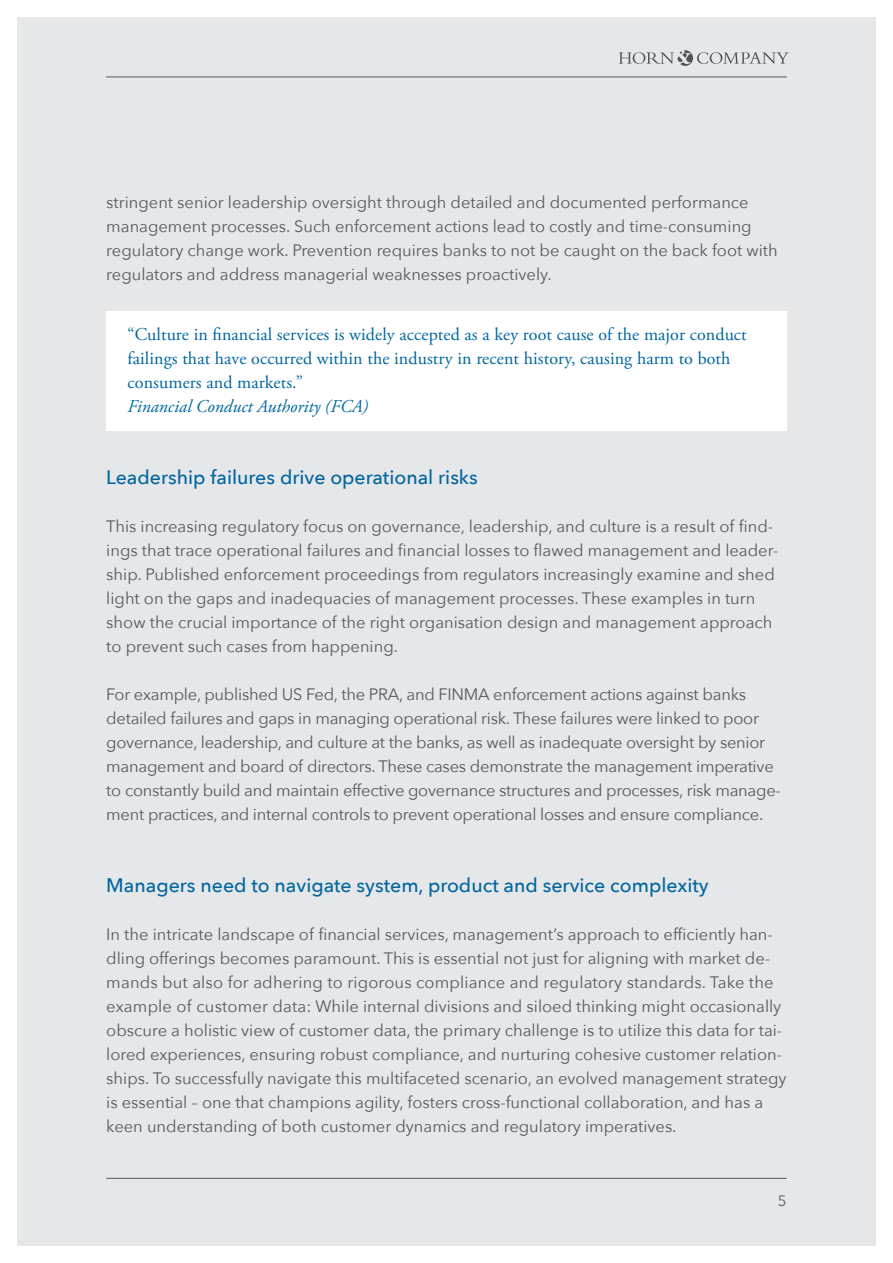
<style>
.page{position:relative;width:893px;height:1263px;background:#fff}
.page>*{position:absolute;margin:0;border:0;box-sizing:border-box;transform-origin:0 0}
.t1{font:500 19.5px "Avenir Next";color:#01669f}
.t2{font:18px/24px "Adobe Garamond Pro";letter-spacing:.005em;color:#01669f}
.t3{font:italic 18px "Adobe Garamond Pro";color:#01669f}
.t4{font:16.5px/24px "Avenir Next";color:#57585a}
.t5{font:15px "Avenir Next";color:#57585a}
</style>
<div class="page">
<div style="left:17px;top:17px;width:859px;height:1229px;background:#e6e7e9"></div>
<div style="left:106px;top:311px;width:681px;height:119px;background:#fff"></div>
<hr style="left:106px;top:77px;width:681px;height:1px;background:#57585a">
<hr style="left:106px;top:1178px;width:681px;height:1px;background:#57585a">
<svg style="left:619px;top:50px;width:170px;height:16px"></svg>
<p class="t4" style="left:106px;top:189px;width:673px">stringent senior leadership oversight through detailed and documented performance management processes. Such enforcement actions lead to costly and time-consuming regulatory change work. Prevention requires banks to not be caught on the back foot with regulators and address managerial weaknesses proactively.</p>
<p class="t2" style="left:128px;top:323px;width:621px">“Culture in financial services is widely accepted as a key root cause of the major conduct failings that have occurred within the industry in recent history, causing harm to both consumers and markets.”</p>
<p class="t3" style="left:128px;top:395px;width:242px">Financial Conduct Authority (FCA)</p>
<p class="t1" style="left:106px;top:460px;width:373px">Leadership failures drive operational risks</p>
<p class="t4" style="left:106px;top:513px;width:674px">This increasing regulatory focus on governance, leadership, and culture is a result of find&shy;ings that trace operational failures and financial losses to flawed management and leader&shy;ship. Published enforcement proceedings from regulators increasingly examine and shed light on the gaps and inadequacies of management processes. These examples in turn show the crucial importance of the right organisation design and management approach to prevent such cases from happening.</p>
<p class="t4" style="left:106px;top:681px;width:676px">For example, published US Fed, the PRA, and FINMA enforcement actions against banks detailed failures and gaps in managing operational risk. These failures were linked to poor governance, leadership, and culture at the banks, as well as inadequate oversight by senior management and board of directors. These cases demonstrate the management imperative to constantly build and maintain effective governance structures and processes, risk manage&shy;ment practices, and internal controls to prevent operational losses and ensure compliance.</p>
<p class="t1" style="left:106px;top:868px;width:604px">Managers need to navigate system, product and service complexity</p>
<p class="t4" style="left:106px;top:921px;width:682px">In the intricate landscape of financial services, management’s approach to efficiently han&shy;dling offerings becomes paramount. This is essential not just for aligning with market de&shy;mands but also for adhering to rigorous compliance and regulatory standards. Take the example of customer data: While internal divisions and siloed thinking might occasionally obscure a holistic view of customer data, the primary challenge is to utilize this data for tai&shy;lored experiences, ensuring robust compliance, and nurturing cohesive customer relation&shy;ships. To successfully navigate this multifaceted scenario, an evolved management strategy is essential – one that champions agility, fosters cross-functional collaboration, and has a keen understanding of both customer dynamics and regulatory imperatives.</p>
<p class="t5" style="left:778px;top:1188px;width:10px">5</p>
</div>
